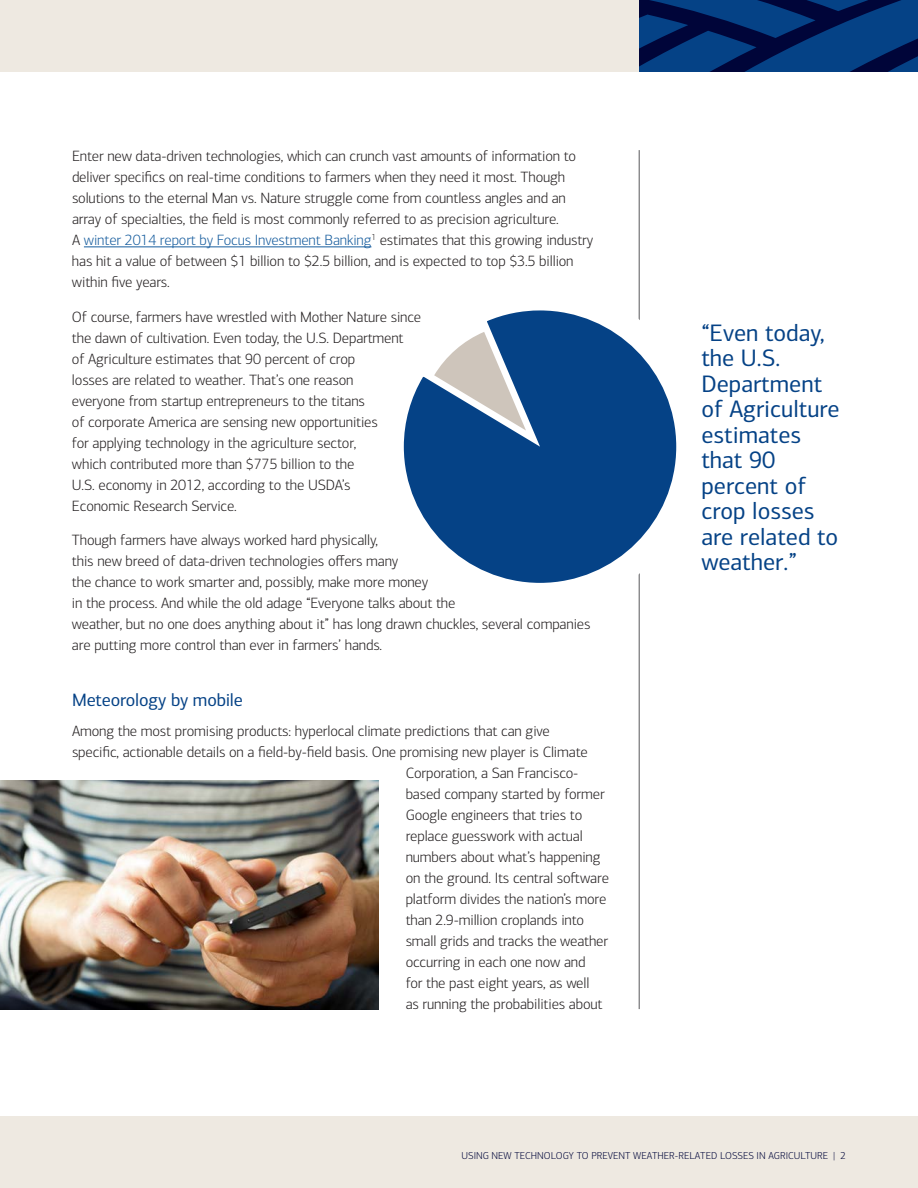
<style>
.page{position:relative;width:918px;height:1188px;background:#fff}
.page>*{position:absolute;margin:0;border:0;box-sizing:border-box;transform-origin:0 0}
.Subhead_01{font:24px/25.5px "Connections";color:#054286}
.Subhead_01-2{font:18px "Connections";letter-spacing:-.01em;color:#054286}
.Body_01{font:300 15px/21px "Connections";letter-spacing:-.01em;color:#231f20}
.Folio_01{font:300 10.05px "Connections";color:#000539}
.s1{color:#175d9e}
</style>
<div class="page">
<div style="left:0;top:0;width:895px;height:72px;background:#eee9e1"></div>
<hr style="left:639px;top:150px;width:1px;height:859px;background:#57585a">
<hr style="left:84px;top:247px;width:287px;height:1px;background:#175d9e">
<svg style="left:639px;top:0;width:279px;height:72px;background:#032c6a"></svg>
<div style="left:0;top:1116px;width:918px;height:72px;background:#eee9e1"></div>
<img style="left:0;top:781px;width:379px;height:228px">
<svg style="left:403px;top:273px;width:274px;height:348px"></svg>
<svg style="left:434px;top:332px;width:92px;height:99px"></svg>
<p class="Body_01" style="left:72px;top:146px;width:523px">Enter new data-driven technologies, which can crunch vast amounts of information to deliver specifics on real-time conditions to farmers when they need it most. Though solutions to the eternal Man vs. Nature struggle come from countless angles and an array of specialties, the field is most commonly referred to as precision agriculture.<br>A <span class="s1">winter 2014 report by Focus Investment Banking</span><sup>1</sup> estimates that this growing industry has hit a value of between $1 billion to $2.5 billion, and is expected to top $3.5 billion within five years.</p>
<p class="Body_01" style="left:72px;top:306px;width:351px">Of course, farmers have wrestled with Mother Nature since the dawn of cultivation. Even today, the U.S. Department<br>of Agriculture estimates that 90 percent of crop<br>losses are related to weather. That’s one reason<br>everyone from startup entrepreneurs to the titans<br>of corporate America are sensing new opportunities<br>for applying technology in the agriculture sector,<br>which contributed more than $775 billion to the<br>U.S. economy in 2012, according to the USDA’s<br>Economic Research Service.</p>
<p class="Body_01" style="left:72px;top:530px;width:520px">Though farmers have always worked hard physically,<br>this new breed of data-driven technologies offers many<br>the chance to work smarter and, possibly, make more money<br>in the process. And while the old adage “Everyone talks about the<br>weather, but no one does anything about it” has long drawn chuckles, several companies are putting more control than ever in farmers’ hands.</p>
<p class="Subhead_01-2" style="left:72px;top:689px;width:172px">Meteorology by mobile</p>
<p class="Body_01" style="left:72px;top:720px;width:479px">Among the most promising products: hyperlocal climate predictions that can give</p>
<p class="Body_01" style="left:72px;top:741px;width:517px">specific, actionable details on a field-by-field basis. One promising new player is Climate</p>
<p class="Body_01" style="left:406px;top:762px;width:174px">Corporation, a San Francisco-</p>
<p class="Body_01" style="left:406px;top:783px;width:201px">based company started by former</p>
<p class="Body_01" style="left:406px;top:804px;width:178px">Google engineers that tries to</p>
<p class="Body_01" style="left:406px;top:825px;width:179px">replace guesswork with actual</p>
<p class="Body_01" style="left:406px;top:846px;width:196px">numbers about what’s happening</p>
<p class="Body_01" style="left:406px;top:867px;width:205px">on the ground. Its central software</p>
<p class="Body_01" style="left:406px;top:888px;width:202px">platform divides the nation’s more</p>
<p class="Body_01" style="left:406px;top:909px;width:180px">than 2.9-million croplands into</p>
<p class="Body_01" style="left:406px;top:930px;width:204px">small grids and tracks the weather</p>
<p class="Body_01" style="left:406px;top:951px;width:181px">occurring in each one now and</p>
<p class="Body_01" style="left:406px;top:972px;width:185px">for the past eight years, as well</p>
<p class="Body_01" style="left:406px;top:993px;width:198px">as running the probabilities about</p>
<p class="Subhead_01" style="left:701px;top:320px;width:140px">“Even today, the U.S.<br>Department of Agriculture estimates that 90 percent of crop losses are related to weather.”</p>
<p class="Folio_01" style="left:462px;top:1150px;width:386px">USING NEW TECHNOLOGY TO PREVENT WEATHER-RELATED LOSSES IN AGRICULTURE | 2</p>
</div>
